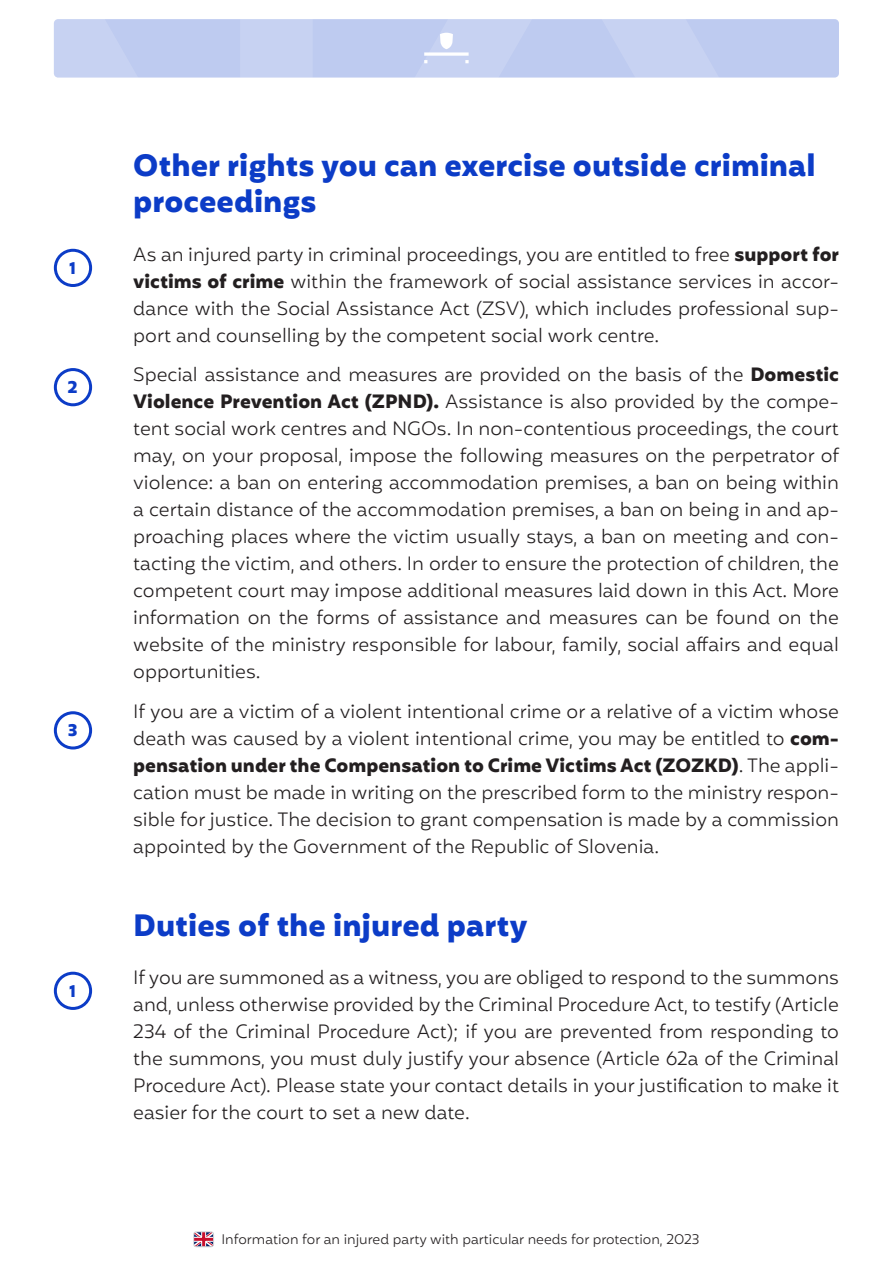
<style>
.page{position:relative;width:893px;height:1263px;background:#fff}
.page>*{position:absolute;margin:0;border:0;box-sizing:border-box;transform-origin:0 0}
.Heading_-_part{font:700 30px/36px "Mohr";color:#0c3cc7}
.Besedilo{font:300 18.75px/27px "Mohr";color:#231f20;text-align:justify}
.Bulet_-_številke{font:700 16.5px "Mohr";color:#0c3cc7}
.t1{font:300 13.5px "Mohr";color:#231f20}
.s1{font-weight:700}
</style>
<div class="page">
<div style="left:54px;top:19px;width:785px;height:59px;background:#becbf0;border-radius:4px"></div>
<svg style="left:54px;top:19px;width:694px;height:59px"></svg>
<svg style="left:195px;top:1233px;width:17px;height:12px"></svg>
<div style="left:193px;top:1231px;width:21px;height:16px;border:1px solid #d1d2d4;border-radius:3px"></div>
<div style="left:54px;top:368px;width:38px;height:38px;border:3px solid #0c3cc7;border-radius:50%"></div>
<div style="left:54px;top:249px;width:38px;height:38px;border:3px solid #0c3cc7;border-radius:50%"></div>
<div style="left:54px;top:711px;width:38px;height:38px;border:3px solid #0c3cc7;border-radius:50%"></div>
<div style="left:54px;top:972px;width:38px;height:38px;border:3px solid #0c3cc7;border-radius:50%"></div>
<p class="Bulet_-_številke" style="left:69px;top:258px;width:8px">1</p>
<p class="Bulet_-_številke" style="left:67px;top:378px;width:12px">2</p>
<p class="Bulet_-_številke" style="left:68px;top:721px;width:11px">3</p>
<p class="Bulet_-_številke" style="left:69px;top:981px;width:8px">1</p>
<p class="Heading_-_part" style="left:133px;top:148px;width:684px">Other rights you can exercise outside criminal proceedings</p>
<p class="Besedilo" style="left:133px;top:242px;width:707px">As an injured party in criminal proceedings, you are entitled to free <span class="s1">support for victims of crime</span> within the framework of social assistance services in accor&shy;dance with the Social Assistance Act (ZSV), which includes professional sup&shy;port and counselling by the competent social work centre.</p>
<p class="Besedilo" style="left:133px;top:363px;width:708px">Special assistance and measures are provided on the basis of the <span class="s1">Domestic Violence Prevention Act (ZPND).</span> Assistance is also provided by the compe&shy;tent social work centres and NGOs. In non-contentious proceedings, the court may, on your proposal, impose the following measures on the perpetrator of violence: a ban on entering accommodation premises, a ban on being within a certain distance of the accommodation premises, a ban on being in and ap&shy;proaching places where the victim usually stays, a ban on meeting and con&shy;tacting the victim, and others. In order to ensure the protection of children, the competent court may impose additional measures laid down in this Act. More information on the forms of assistance and measures can be found on the website of the ministry responsible for labour, family, social affairs and equal opportunities.</p>
<p class="Besedilo" style="left:133px;top:700px;width:707px">If you are a victim of a violent intentional crime or a relative of a victim whose death was caused by a violent intentional crime, you may be entitled to <span class="s1">com&shy;pensation under the Compensation to Crime Victims Act (ZOZKD)</span>. The appli&shy;cation must be made in writing on the prescribed form to the ministry respon&shy;sible for justice. The decision to grant compensation is made by a commission appointed by the Government of the Republic of Slovenia.</p>
<p class="Heading_-_part" style="left:133px;top:907px;width:396px">Duties of the injured party</p>
<p class="Besedilo" style="left:133px;top:966px;width:707px">If you are summoned as a witness, you are obliged to respond to the summons and, unless otherwise provided by the Criminal Procedure Act, to testify (Article 234 of the Criminal Procedure Act); if you are prevented from responding to the summons, you must duly justify your absence (Article 62a of the Criminal Procedure Act). Please state your contact details in your justification to make it easier for the court to set a new date.</p>
<p class="t1" style="left:221px;top:1230px;width:480px">Information for an injured party with particular needs for protection, 2023</p>
</div>
